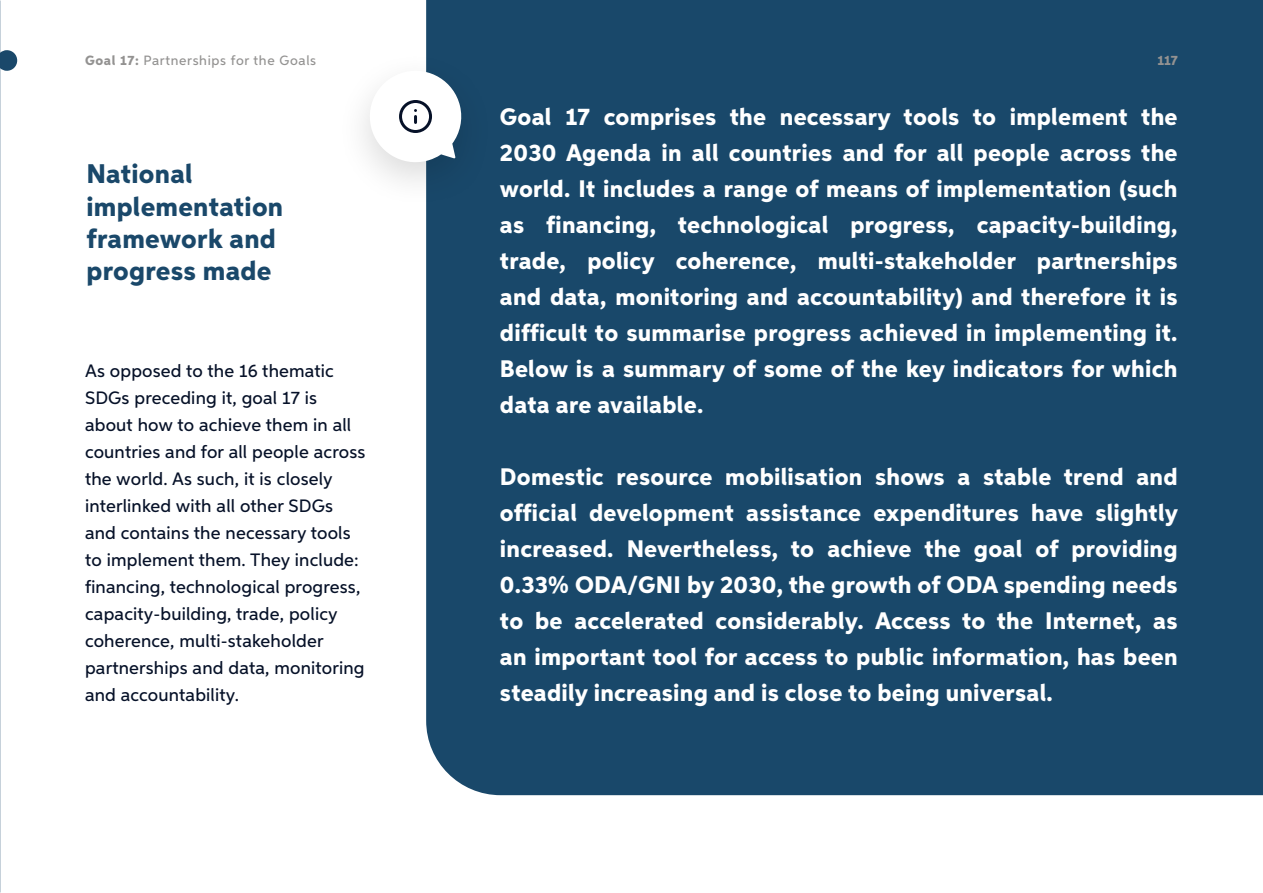
<style>
.page{position:relative;width:1263px;height:893px;background:#fff}
.page>*{position:absolute;margin:0;border:0;box-sizing:border-box;transform-origin:0 0}
.t1{font:800 27px/32.4px "Aspira";letter-spacing:.01em;color:#1a486a}
.t2{font:800 24px/36px "Aspira";letter-spacing:.01em;color:#fff;text-align:justify}
.t3{font:500 18px/27px "Aspira";letter-spacing:.01em;color:#061128}
.t4{font:500 13.5px "Aspira";letter-spacing:.05em;color:#939291}
.t5{font:800 13.5px "Aspira";color:#939291}
.s1{font-weight:800}
</style>
<div class="page">
<div style="left:426px;top:0;width:837px;height:795px;background:#19486a"></div>
<div style="left:336px;top:50px;width:159px;height:159px;background:#000;opacity:.15"></div>
<svg style="left:365px;top:66px;width:98px;height:101px"></svg>
<svg style="left:0;top:50px;width:17px;height:21px"></svg>
<p class="t4" style="left:85px;top:52px;width:233px"><span class="s1">Goal 17:</span> Partnerships for the Goals</p>
<p class="t5" style="left:1157px;top:52px;width:22px">117</p>
<p class="t1" style="left:86px;top:158px;width:198px">National implementation framework and progress made</p>
<p class="t3" style="left:85px;top:357px;width:282px">As opposed to the 16 thematic<br>SDGs preceding it, goal 17 is about how to achieve them in all countries and for all people across the world. As such, it is closely interlinked with all other SDGs and contains the necessary tools to implement them. They include: financing, technological progress, capacity-building, trade, policy coherence, multi-stakeholder partnerships and data, monitoring and accountability.</p>
<p class="t2" style="left:500px;top:99px;width:679px">Goal 17 comprises the necessary tools to implement the 2030 Agenda in all countries and for all people across the world. It includes a range of means of implementation (such as financing, technological progress, capacity-building, trade, policy coherence, multi-stakeholder partnerships and data, monitoring and accountability) and therefore it is difficult to summarise progress achieved in implementing it.<br>Below is a summary of some of the key indicators for which data are available.</p>
<p class="t2" style="left:500px;top:459px;width:680px">Domestic resource mobilisation shows a stable trend and official development assistance expenditures have slightly increased. Nevertheless, to achieve the goal of providing 0.33% ODA/GNI by 2030, the growth of ODA spending needs to be accelerated considerably. Access to the Internet, as an important tool for access to public information, has been steadily increasing and is close to being universal.</p>
</div>
